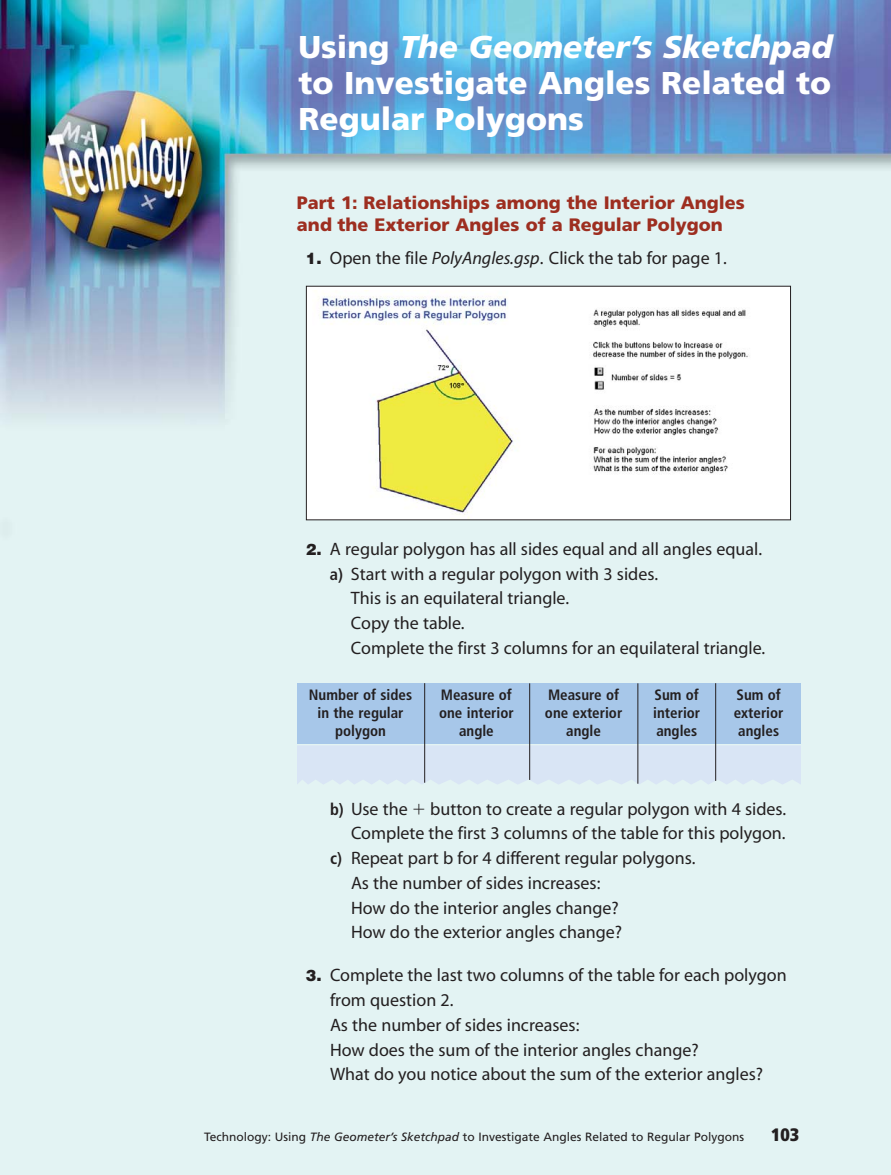
<style>
.page{position:relative;width:891px;height:1175px;background:#fff}
.page>*{position:absolute;margin:0;border:0;box-sizing:border-box;transform-origin:0 0}
.t1{font:900 31.5px/36px "Frutiger";color:#fff;text-align:justify}
.t2{font:18px/24.8px "Myriad";color:#231f20}
.t3{font:900 18px/22.5px "Frutiger";color:#9d2e20}
.t4{font:900 condensed 18px "Frutiger";color:#231f20}
.t5{font:700 condensed 15px "Frutiger";color:#231f20}
.t6{font:12px "Frutiger";color:#231f20}
.s1{font-style:italic}
.s2{font-family:"Helvetica";font-weight:900;font-size:15.75px}
.s3{font-family:"Frutiger";font-weight:700;font-stretch:condensed;font-size:16.5px}
.s4{font-family:"Mathematical Pi One"}
</style>
<div class="page">
<img style="left:0;top:0;width:891px;height:1174px">
<div style="left:306px;top:286px;width:485px;height:234px;background:#fff"></div>
<img style="left:319px;top:290px;width:430px;height:228px">
<div style="left:306px;top:286px;width:485px;height:234px;border:1px solid #231f20"></div>
<div style="left:297px;top:745px;width:504px;height:39px;background:#d9e5f5"></div>
<div style="left:297px;top:683px;width:504px;height:61px;background:#a7c7e9"></div>
<hr style="left:529px;top:683px;width:1px;height:97px;background:#231f20">
<hr style="left:638px;top:683px;width:1px;height:100px;background:#231f20">
<hr style="left:424px;top:683px;width:1px;height:99px;background:#231f20">
<hr style="left:715px;top:683px;width:1px;height:98px;background:#231f20">
<h1 class="t1" style="left:298px;top:32px;width:536px">Using <span class="s1">The Geometer’s Sketchpad </span>to Investigate Angles Related to Regular Polygons</h1>
<p class="t3" style="left:297px;top:192px;width:449px">Part 1: Relationships among the Interior Angles and the Exterior Angles of a Regular Polygon</p>
<p class="t2" style="left:306px;top:247px;width:422px"><span class="s2">1.</span> Open the file <span class="s1">PolyAngles.gsp</span>. Click the tab for page 1.</p>
<p class="t2" style="left:306px;top:538px;width:458px"><span class="s2">2.</span> A regular polygon has all sides equal and all angles equal.</p>
<p class="t2" style="left:330px;top:562px;width:330px"><span class="s3">a)</span> Start with a regular polygon with 3 sides.</p>
<p class="t2" style="left:351px;top:587px;width:220px">This is an equilateral triangle.</p>
<p class="t2" style="left:351px;top:612px;width:115px">Copy the table.</p>
<p class="t2" style="left:351px;top:637px;width:416px">Complete the first 3 columns for an equilateral triangle.</p>
<p class="t5" style="left:309px;top:688px;width:105px">Number of sides</p>
<p class="t5" style="left:441px;top:688px;width:73px">Measure of</p>
<p class="t5" style="left:548px;top:688px;width:73px">Measure of</p>
<p class="t5" style="left:655px;top:688px;width:46px">Sum of</p>
<p class="t5" style="left:737px;top:688px;width:46px">Sum of</p>
<p class="t5" style="left:318px;top:706px;width:87px">in the regular</p>
<p class="t5" style="left:439px;top:706px;width:76px">one interior</p>
<p class="t5" style="left:545px;top:706px;width:79px">one exterior</p>
<p class="t5" style="left:653px;top:706px;width:48px">interior</p>
<p class="t5" style="left:734px;top:706px;width:51px">exterior</p>
<p class="t5" style="left:335px;top:724px;width:52px">polygon</p>
<p class="t5" style="left:459px;top:724px;width:36px">angle</p>
<p class="t5" style="left:566px;top:724px;width:36px">angle</p>
<p class="t5" style="left:656px;top:724px;width:42px">angles</p>
<p class="t5" style="left:738px;top:724px;width:42px">angles</p>
<p class="t2" style="left:330px;top:797px;width:458px"><span class="s3">b)</span> Use the <span class="s4">-</span> button to create a regular polygon with 4 sides.</p>
<p class="t2" style="left:351px;top:822px;width:436px">Complete the first 3 columns of the table for this polygon.</p>
<p class="t2" style="left:330px;top:847px;width:367px"><span class="s3">c)</span> Repeat part b for 4 different regular polygons.</p>
<p class="t2" style="left:351px;top:872px;width:251px">As the number of sides increases:</p>
<p class="t2" style="left:351px;top:896px;width:269px">How do the interior angles change?</p>
<p class="t2" style="left:351px;top:921px;width:273px">How do the exterior angles change?</p>
<p class="t2" style="left:330px;top:964px;width:458px;text-indent:-24px"><span class="s2">3.</span> Complete the last two columns of the table for each polygon from question 2.<br>As the number of sides increases:<br>How does the sum of the interior angles change?<br>What do you notice about the sum of the exterior angles?</p>
<p class="t6" style="left:204px;top:1132px;width:542px">Technology: Using <span class="s1">The Geometer’s Sketchpad</span> to Investigate Angles Related to Regular Polygons</p>
<p class="t4" style="left:771px;top:1127px;width:30px">103</p>
</div>
